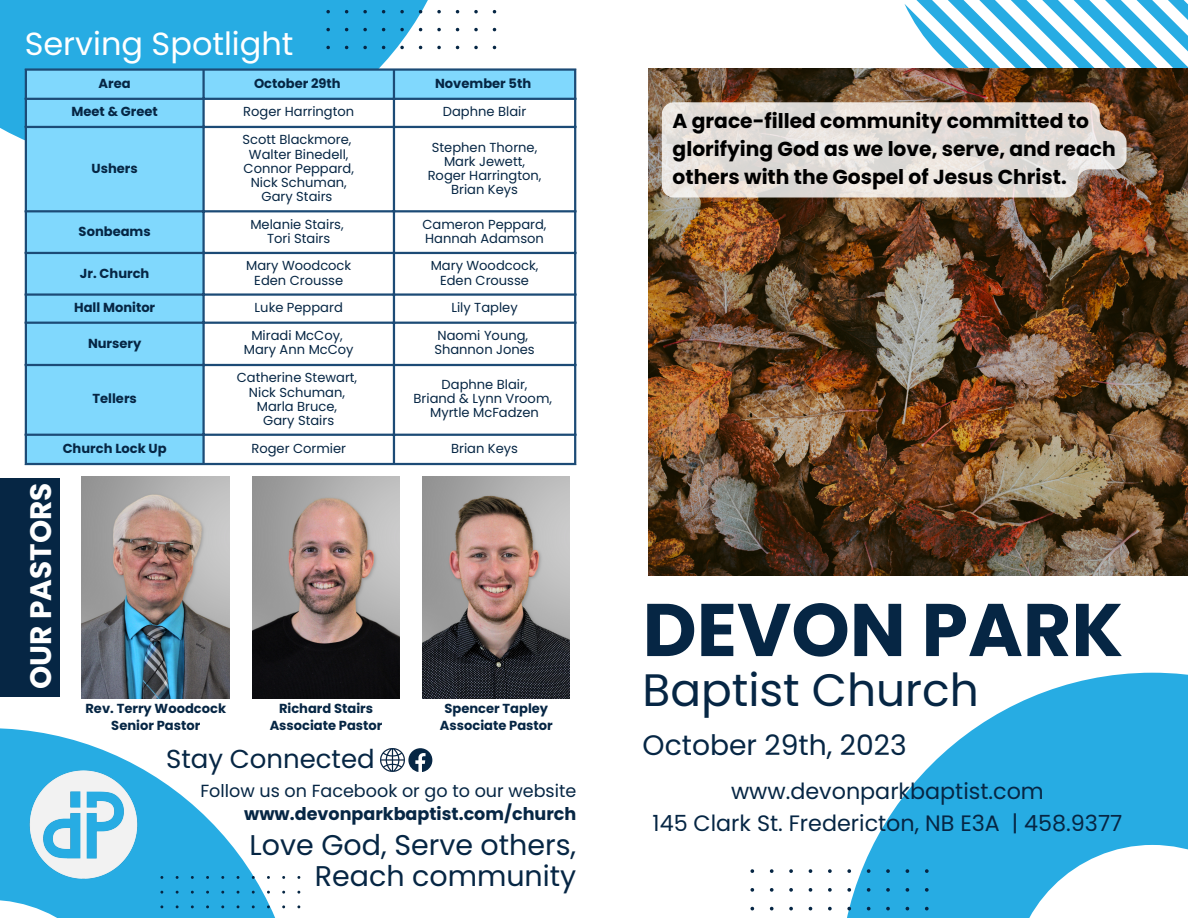
<style>
.page{position:relative;width:1188px;height:918px;background:#fff}
.page>*{position:absolute;margin:0;border:0;box-sizing:border-box;transform-origin:0 0}
.t1{font:700 74.4px "Poppins";color:#062644}
.t2{font:45.45px "Poppins";color:#062644}
.t3{font:31.95px "Poppins";color:#fff}
.t4{font:700 29.55px "Poppins";color:#fff}
.t5{font:28.5px/31.5px "Poppins";color:#062644;text-align:right}
.t6{font:28.2px "Poppins";color:#062644}
.t7{font:25.95px "Poppins";color:#062644}
.t8{font:22.2px "Poppins";color:#062644}
.t9{font:700 20.25px/28.2px "Poppins";color:#000}
.t10{font:17.55px "Poppins";color:#062644}
.t11{font:700 17.55px "Poppins";color:#062644}
.t12{font:13.05px "Poppins";color:#062644}
.t13{font:700 13.05px "Poppins";color:#062644}
</style>
<div class="page">
<svg style="left:904px;top:0;width:284px;height:68px"></svg>
<svg style="left:862px;top:673px;width:326px;height:245px;fill:#27ace3"></svg>
<div style="left:0;top:0;width:464px;height:167px;background:#27ace3"></div>
<img style="left:648px;top:68px;width:540px;height:508px">
<svg style="left:326px;top:0;width:170px;height:49px"></svg>
<svg style="left:750px;top:869px;width:179px;height:49px"></svg>
<div style="left:0;top:478px;width:59px;height:219px;background:#062644"></div>
<img style="left:423px;top:477px;width:147px;height:221px">
<img style="left:82px;top:477px;width:147px;height:221px">
<img style="left:252px;top:477px;width:148px;height:221px">
<div style="left:27px;top:71px;width:547px;height:392px;background:#80d8fd"></div>
<svg style="left:205px;top:100px;width:369px;height:363px"></svg>
<hr style="left:25px;top:71px;width:2px;height:392px;background:#1c4b76">
<hr style="left:202px;top:71px;width:3px;height:392px;background:#1c4b76">
<hr style="left:393px;top:71px;width:2px;height:392px;background:#1c4b76">
<hr style="left:574px;top:71px;width:2px;height:392px;background:#1c4b76">
<hr style="left:25px;top:68px;width:551px;height:3px;background:#1c4b76">
<hr style="left:25px;top:98px;width:551px;height:2px;background:#1c4b76">
<hr style="left:25px;top:126px;width:551px;height:2px;background:#1c4b76">
<hr style="left:25px;top:210px;width:551px;height:2px;background:#1c4b76">
<hr style="left:25px;top:252px;width:551px;height:2px;background:#1c4b76">
<hr style="left:25px;top:293px;width:551px;height:3px;background:#1c4b76">
<hr style="left:25px;top:322px;width:551px;height:2px;background:#1c4b76">
<hr style="left:25px;top:364px;width:551px;height:2px;background:#1c4b76">
<hr style="left:25px;top:434px;width:551px;height:2px;background:#1c4b76">
<hr style="left:25px;top:463px;width:551px;height:2px;background:#1c4b76">
<svg style="left:408px;top:748px;width:24px;height:24px"></svg>
<img style="left:380px;top:748px;width:24px;height:24px">
<svg style="left:0;top:728px;width:301px;height:190px"></svg>
<img style="left:25px;top:765px;width:118px;height:118px">
<svg style="left:662px;top:102px;width:465px;height:96px;background:#ded6d0"></svg>
<svg style="left:160px;top:876px;width:140px;height:42px"></svg>
<p class="t3" style="left:25px;top:21px;width:270px">Serving Spotlight</p>
<p class="t13" style="left:99px;top:74px;width:34px">Area</p>
<p class="t13" style="left:254px;top:74px;width:88px">October 29th</p>
<p class="t13" style="left:435px;top:74px;width:98px">November 5th</p>
<p class="t13" style="left:72px;top:103px;width:88px">Meet &amp; Greet</p>
<p class="t12" style="left:243px;top:103px;width:113px">Roger Harrington</p>
<p class="t12" style="left:443px;top:103px;width:85px">Daphne Blair</p>
<p class="t13" style="left:92px;top:159px;width:48px">Ushers</p>
<p class="t13" style="left:79px;top:223px;width:74px">Sonbeams</p>
<p class="t12" style="left:242px;top:131px;width:111px">Scott Blackmore,</p>
<p class="t12" style="left:249px;top:145px;width:101px">Walter Binedell,</p>
<p class="t12" style="left:244px;top:159px;width:112px">Connor Peppard,</p>
<p class="t12" style="left:251px;top:173px;width:98px">Nick Schuman,</p>
<p class="t12" style="left:262px;top:187px;width:72px">Gary Stairs</p>
<p class="t12" style="left:250px;top:215px;width:95px">Melanie Stairs,</p>
<p class="t12" style="left:267px;top:229px;width:65px">Tori Stairs</p>
<p class="t13" style="left:80px;top:264px;width:71px">Jr. Church</p>
<p class="t12" style="left:246px;top:257px;width:107px">Mary Woodcock</p>
<p class="t12" style="left:254px;top:271px;width:90px">Eden Crousse</p>
<p class="t12" style="left:432px;top:138px;width:107px">Stephen Thorne,</p>
<p class="t12" style="left:444px;top:152px;width:83px">Mark Jewett,</p>
<p class="t12" style="left:428px;top:167px;width:115px">Roger Harrington,</p>
<p class="t12" style="left:451px;top:181px;width:68px">Brian Keys</p>
<p class="t12" style="left:423px;top:215px;width:126px">Cameron Peppard,</p>
<p class="t12" style="left:425px;top:229px;width:120px">Hannah Adamson</p>
<p class="t12" style="left:431px;top:257px;width:109px">Mary Woodcock,</p>
<p class="t12" style="left:440px;top:271px;width:90px">Eden Crousse</p>
<p class="t13" style="left:74px;top:298px;width:83px">Hall Monitor</p>
<p class="t12" style="left:255px;top:298px;width:90px">Luke Peppard</p>
<p class="t12" style="left:451px;top:298px;width:68px">Lily Tapley</p>
<p class="t13" style="left:88px;top:334px;width:55px">Nursery</p>
<p class="t12" style="left:251px;top:326px;width:93px">Miradi McCoy,</p>
<p class="t12" style="left:244px;top:341px;width:111px">Mary Ann McCoy</p>
<p class="t12" style="left:437px;top:326px;width:92px">Naomi Young,</p>
<p class="t12" style="left:434px;top:341px;width:102px">Shannon Jones</p>
<p class="t13" style="left:93px;top:389px;width:46px">Tellers</p>
<p class="t12" style="left:237px;top:369px;width:122px">Catherine Stewart,</p>
<p class="t12" style="left:249px;top:383px;width:98px">Nick Schuman,</p>
<p class="t12" style="left:257px;top:397px;width:82px">Marla Bruce,</p>
<p class="t12" style="left:263px;top:411px;width:72px">Gary Stairs</p>
<p class="t12" style="left:442px;top:375px;width:87px">Daphne Blair,</p>
<p class="t12" style="left:414px;top:389px;width:140px">Briand &amp; Lynn Vroom,</p>
<p class="t12" style="left:430px;top:404px;width:110px">Myrtle McFadzen</p>
<p class="t4" style="left:20px;top:689px;width:208px;rotate:-90deg">OUR PASTORS</p>
<p class="t13" style="left:63px;top:440px;width:106px">Church Lock Up</p>
<p class="t12" style="left:251px;top:440px;width:96px">Roger Cormier</p>
<p class="t12" style="left:451px;top:440px;width:68px">Brian Keys</p>
<p class="t13" style="left:85px;top:699px;width:142px">Rev. Terry Woodcock</p>
<p class="t13" style="left:111px;top:717px;width:90px">Senior Pastor</p>
<p class="t13" style="left:279px;top:699px;width:96px">Richard Stairs</p>
<p class="t13" style="left:270px;top:717px;width:114px">Associate Pastor</p>
<p class="t13" style="left:445px;top:699px;width:105px">Spencer Tapley</p>
<p class="t13" style="left:440px;top:717px;width:114px">Associate Pastor</p>
<p class="t7" style="left:166px;top:741px;width:210px">Stay Connected</p>
<p class="t10" style="left:200px;top:778px;width:377px">Follow us on Facebook or go to our website</p>
<p class="t11" style="left:244px;top:802px;width:334px">www.devonparkbaptist.com/church</p>
<p class="t5" style="left:250px;top:829px;width:328px">Love God, Serve others,<br>Reach community</p>
<p class="t9" style="left:673px;top:107px;width:445px">A grace-filled community committed to glorifying God as we love, serve, and reach others with the Gospel of Jesus Christ.</p>
<p class="t1" style="left:643px;top:578px;width:482px">DEVON PARK</p>
<p class="t2" style="left:643px;top:658px;width:338px">Baptist Church</p>
<p class="t6" style="left:643px;top:725px;width:265px">October 29th, 2023</p>
<p class="t8" style="left:731px;top:776px;width:314px">www.devonparkbaptist.com</p>
<p class="t8" style="left:653px;top:808px;width:471px">145 Clark St. Fredericton, NB E3A | 458.9377</p>
</div>
